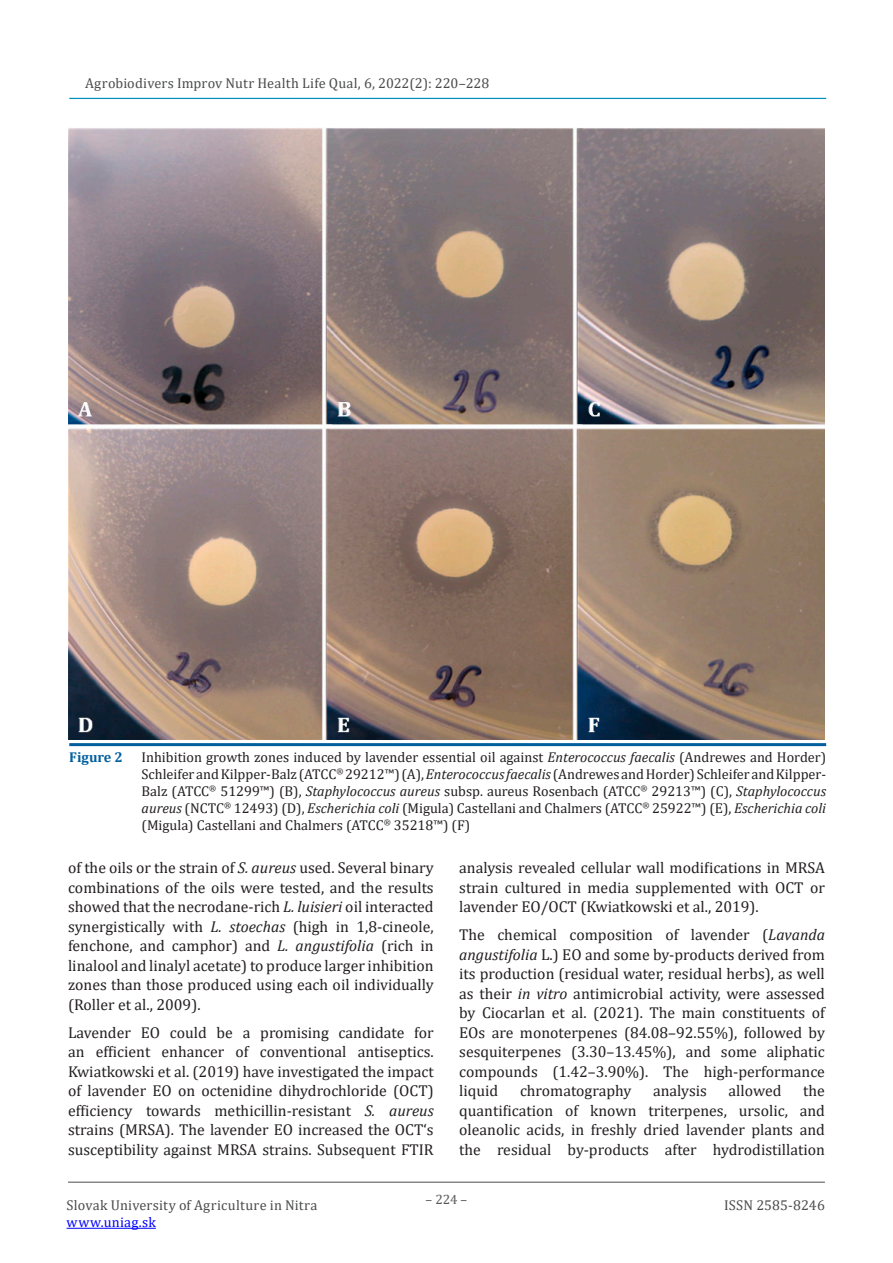
<style>
.page{position:relative;width:893px;height:1263px;background:#fff}
.page>*{position:absolute;margin:0;border:0;box-sizing:border-box;transform-origin:0 0}
.t1{font:15.75px/19.5px "Cambria";color:#231f20;text-align:justify}
.t2{font:14.25px/17.1px "Cambria";color:#231f20;text-align:justify}
.t3{font:14.25px "Cambria";letter-spacing:.01em;color:#4b4c4d}
.t4{font:14.25px "Cambria";letter-spacing:.02em;color:#00f}
.t5{font:700 14.25px "Cambria";color:#005f9c}
.t6{font:13.5px "Cambria";color:#57585a}
.s1{font-style:italic}
</style>
<div class="page">
<hr style="left:67px;top:1228px;width:89px;height:1px;background:#00f">
<hr style="left:69px;top:98px;width:757px;height:1px;background:#0090ba">
<hr style="left:68px;top:1181px;width:757px;height:2px;background:#6c6d70">
<img style="left:68px;top:128px;width:757px;height:612px">
<hr style="left:69px;top:743px;width:757px;height:3px;background:#005f9c">
<p class="t3" style="left:85px;top:74px;width:406px">Agrobiodivers Improv Nutr Health Life Qual, 6, 2022(2): 220–228</p>
<p class="t5" style="left:69px;top:747px;width:55px">Figure 2</p>
<p class="t2" style="left:142px;top:748px;width:686px">Inhibition growth zones induced by lavender essential oil against <span class="s1">Enterococcus faecalis</span> (Andrewes and Horder)<br>Schleifer and Kilpper-Balz (ATCC<sup>®</sup> 29212™) (A), <span class="s1">Enterococcus faecalis</span> (Andrewes and Horder) Schleifer and Kilpper-Balz (ATCC<sup>®</sup> 51299™) (B), <span class="s1">Staphylococcus aureus</span> subsp. aureus Rosenbach (ATCC<sup>®</sup> 29213™) (C), <span class="s1">Staphylococcus aureus</span> (NCTC<sup>®</sup> 12493) (D), <span class="s1">Escherichia coli</span> (Migula) Castellani and Chalmers (ATCC<sup>®</sup> 25922™) (E), <span class="s1">Escherichia coli </span>(Migula) Castellani and Chalmers (ATCC<sup>®</sup> 35218™) (F)</p>
<p class="t1" style="left:68px;top:858px;width:367px">of the oils or the strain of <span class="s1">S. aureus</span> used. Several binary combinations of the oils were tested, and the results showed that the necrodane-rich <span class="s1">L. luisieri</span> oil interacted synergistically with <span class="s1">L. stoechas</span> (high in 1,8-cineole, fenchone, and camphor) and <span class="s1">L. angustifolia</span> (rich in linalool and linalyl acetate) to produce larger inhibition zones than those produced using each oil individually (Roller et al., 2009).</p>
<p class="t1" style="left:68px;top:1023px;width:367px">Lavender EO could be a promising candidate for an efficient enhancer of conventional antiseptics.<br>Kwiatkowski et al. (2019) have investigated the impact of lavender EO on octenidine dihydrochloride (OCT) efficiency towards methicillin-resistant <span class="s1">S. aureus </span>strains (MRSA). The lavender EO increased the OCT‘s susceptibility against MRSA strains. Subsequent FTIR</p>
<p class="t1" style="left:459px;top:858px;width:367px">analysis revealed cellular wall modifications in MRSA strain cultured in media supplemented with OCT or lavender EO/OCT (Kwiatkowski et al., 2019).</p>
<p class="t1" style="left:459px;top:925px;width:367px">The chemical composition of lavender (<span class="s1">Lavanda angustifolia</span> L.) EO and some by-products derived from its production (residual water, residual herbs), as well as their <span class="s1">in vitro</span> antimicrobial activity, were assessed by Ciocarlan et al. (2021). The main constituents of EOs are monoterpenes (84.08–92.55%), followed by sesquiterpenes (3.30–13.45%), and some aliphatic compounds (1.42–3.90%). The high-performance liquid</p>
<p class="t1" style="left:459px;top:1081px;width:367px;text-indent:344px">the quantification of known triterpenes, ursolic, and oleanolic acids, in freshly dried lavender plants and the residual by-products after hydrodistillation</p>
<p class="t1" style="left:520px;top:1081px;width:113px">chromatography</p>
<p class="t1" style="left:653px;top:1081px;width:55px">analysis</p>
<p class="t1" style="left:729px;top:1081px;width:54px">allowed</p>
<p class="t3" style="left:67px;top:1197px;width:252px">Slovak University of Agriculture in Nitra</p>
<p class="t4" style="left:67px;top:1214px;width:91px">www.uniag.sk</p>
<p class="t6" style="left:426px;top:1192px;width:43px">– 224 –</p>
<p class="t3" style="left:724px;top:1197px;width:102px">ISSN 2585-8246</p>
</div>
